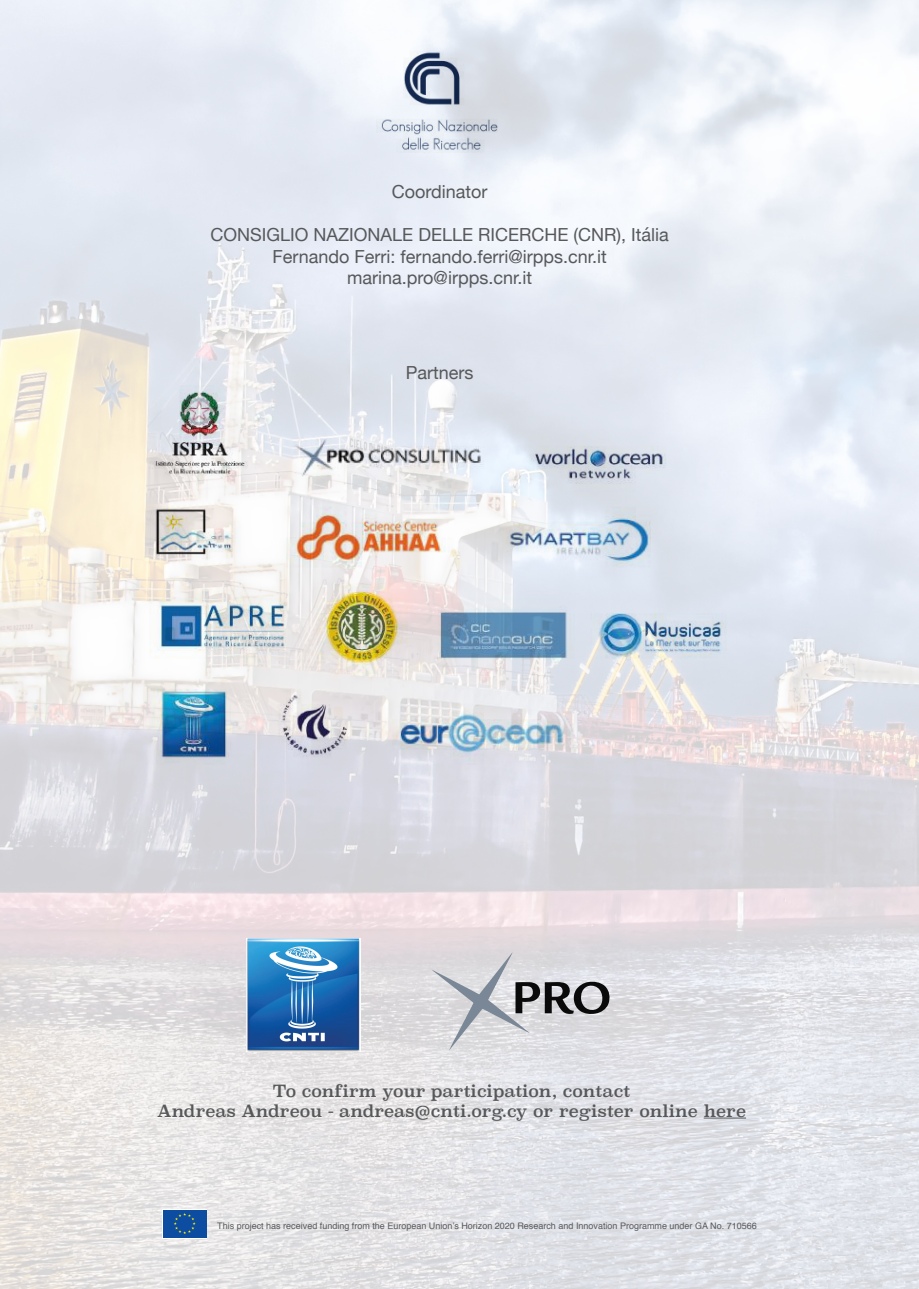
<style>
.page{position:relative;width:919px;height:1289px;background:#fff}
.page>*{position:absolute;margin:0;border:0;box-sizing:border-box;transform-origin:0 0}
.t1{font:18px/21.6px "Helvetica Neue";color:#57585a;text-align:center}
.t2{font:16.5px/19.8px "Superclarendon";color:#57585a;text-align:center}
.t3{font:9px "Helvetica";color:#57585a}
</style>
<div class="page">
<img style="left:0;top:0;width:918px;height:1288px">
<svg style="left:162px;top:1208px;width:45px;height:30px"></svg>
<div style="left:163px;top:1209px;width:43px;height:28px;background:#0d4da1"></div>
<svg style="left:174px;top:1213px;width:21px;height:20px"></svg>
<img style="left:135px;top:370px;width:609px;height:448px">
<img style="left:376px;top:45px;width:126px;height:112px">
<svg style="left:431px;top:952px;width:179px;height:98px;background:#c5c5c9"></svg>
<img style="left:247px;top:938px;width:113px;height:113px">
<hr style="left:703px;top:1117px;width:43px;height:1px;background:#57585a">
<p class="t1" style="left:392px;top:182px;width:97px">Coordinator</p>
<p class="t1" style="left:210px;top:225px;width:459px">CONSIGLIO NAZIONALE DELLE RICERCHE (CNR), Itália<br>Fernando Ferri: fernando.ferri@irpps.cnr.it marina.pro@irpps.cnr.it</p>
<p class="t1" style="left:406px;top:363px;width:69px">Partners</p>
<p class="t2" style="left:157px;top:1082px;width:590px">To confirm your participation, contact<br>Andreas Andreou - andreas@cnti.org.cy or register online here</p>
<p class="t3" style="left:217px;top:1218px;width:541px">This project has received funding from the European Union’s Horizon 2020 Research and Innovation Programme under GA No. 710566</p>
</div>
